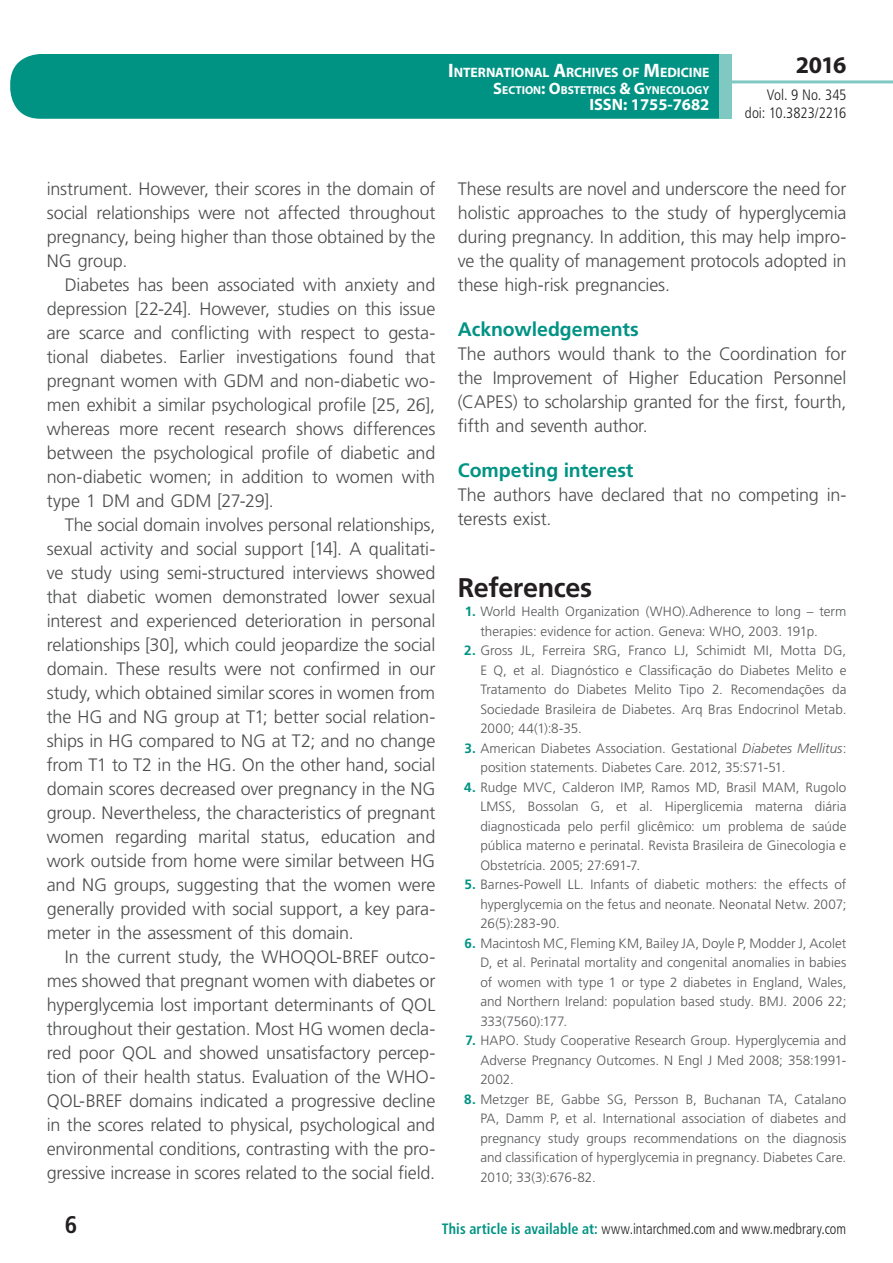
<style>
.page{position:relative;width:893px;height:1263px;background:#fff}
.page>*{position:absolute;margin:0;border:0;box-sizing:border-box;transform-origin:0 0}
.t1{font:700 27px "Frutiger LT Std";letter-spacing:-.015em;color:#231f20}
.t2{font:700 24px "Myriad Pro";color:#231f20}
.t3{font:700 condensed 24px "Frutiger LT Std";color:#231f20}
.t4{font:700 19.5px "Frutiger LT Std";color:#009384}
.t5{font:300 18px/24px "Frutiger LT Std";letter-spacing:-.01em;color:#4b4c4d;text-align:justify}
.t6{font:700 16.5px "Myriad Pro";color:#fff}
.t7{font:300 condensed 15px "Frutiger LT Std";letter-spacing:.005em;color:#231f20;scale:.94 1}
.t8{font:300 condensed 15px/18px "Frutiger LT Std";letter-spacing:.005em;color:#231f20;text-align:right}
.t9{font:700 13.65px "Myriad Pro";letter-spacing:-.005em;color:#fff}
.t10{font:300 13.5px/19.5px "Frutiger LT Std";letter-spacing:.005em;color:#57585a;text-align:justify}
.t11{font:700 11.55px "Myriad Pro";color:#fff}
.s1{font-size:19.5px}
.s2{font-size:16.5px}
.s3{font-weight:700;color:#009384}
.s4{font-style:italic}
</style>
<div class="page">
<div style="left:10px;top:54px;width:775px;height:65px;background:#009384;border-radius:30px"></div>
<div style="left:732px;top:0;width:161px;height:157px;background:#fff"></div>
<hr style="left:730px;top:80px;width:163px;height:3px;background:#80c9c2">
<div style="left:719px;top:54px;width:13px;height:65px;background:#80c9c2"></div>
<p class="t9" style="left:448px;top:64px;width:263px"><span class="s1">I</span>NTERNATIONAL <span class="s1">A</span>RCHIVES OF <span class="s1">M</span>EDICINE</p>
<p class="t11" style="left:493px;top:82px;width:218px"><span class="s2">S</span>ECTION<span class="s2">: O</span>BSTETRICS <span class="s2">&amp; G</span>YNECOLOGY</p>
<p class="t6" style="left:589px;top:94px;width:122px">ISSN: 1755-7682</p>
<h2 class="t2" style="left:796px;top:49px;width:52px">2016</h2>
<p class="t8" style="left:745px;top:86px;width:103px">Vol. 9 No. 345 doi: 10.3823/2216</p>
<p class="t5" style="left:47px;top:177px;width:390px">instrument. However, their scores in the domain of social relationships were not affected throughout pregnancy, being higher than those obtained by the NG group.</p>
<p class="t5" style="left:47px;top:273px;width:390px;text-indent:18px">Diabetes has been associated with anxiety and depression [22-24]. However, studies on this issue are scarce and conflicting with respect to gesta&shy;tional diabetes. Earlier investigations found that pregnant women with GDM and non-diabetic wo&shy;men exhibit a similar psychological profile [25, 26], whereas more recent research shows differences between the psychological profile of diabetic and non-diabetic women; in addition to women with type 1 DM and GDM [27-29].</p>
<p class="t5" style="left:47px;top:513px;width:390px;text-indent:18px">The social domain involves personal relationships, sexual activity and social support [14]. A qualitati&shy;ve study using semi-structured interviews showed that diabetic women demonstrated lower sexual interest and experienced deterioration in personal relationships [30], which could jeopardize the social domain. These results were not confirmed in our study, which obtained similar scores in women from the HG and NG group at T1; better social relation&shy;ships in HG compared to NG at T2; and no change from T1 to T2 in the HG. On the other hand, social domain scores decreased over pregnancy in the NG group. Nevertheless, the characteristics of pregnant women regarding marital status, education and work outside from home were similar between HG and NG groups, suggesting that the women were generally provided with social support, a key para&shy;meter in the assessment of this domain.</p>
<p class="t5" style="left:47px;top:945px;width:390px;text-indent:18px">In the current study, the WHOQOL-BREF outco&shy;mes showed that pregnant women with diabetes or hyperglycemia lost important determinants of QOL throughout their gestation. Most HG women decla&shy;red poor QOL and showed unsatisfactory percep&shy;tion of their health status. Evaluation of the WHO-QOL-BREF domains indicated a progressive decline in the scores related to physical, psychological and environmental conditions, contrasting with the pro&shy;gressive increase in scores related to the social field.</p>
<p class="t5" style="left:458px;top:177px;width:390px">These results are novel and underscore the need for holistic approaches to the study of hyperglycemia during pregnancy. In addition, this may help impro&shy;ve the quality of management protocols adopted in these high-risk pregnancies.</p>
<p class="t4" style="left:458px;top:318px;width:183px">Acknowledgements</p>
<p class="t5" style="left:458px;top:342px;width:390px">The authors would thank to the Coordination for the Improvement of Higher Education Personnel (CAPES) to scholarship granted for the first, fourth, fifth and seventh author.</p>
<p class="t4" style="left:458px;top:459px;width:177px">Competing interest</p>
<p class="t5" style="left:458px;top:483px;width:390px">The authors have declared that no competing in&shy;terests exist.</p>
<h1 class="t1" style="left:458px;top:572px;width:136px">References</h1>
<p class="t10" style="left:480px;top:602px;width:368px;text-indent:-16px"><span class="s3">1.</span> World Health Organization (WHO).Adherence to long – term therapies: evidence for action. Geneva: WHO, 2003. 191p.</p>
<p class="t10" style="left:480px;top:641px;width:368px;text-indent:-16px"><span class="s3">2.</span> Gross JL, Ferreira SRG, Franco LJ, Schimidt MI, Motta DG, E Q, et al. Diagnóstico e Classificação do Diabetes Melito e Tratamento do Diabetes Melito Tipo 2. Recomendações da Sociedade Brasileira de Diabetes. Arq Bras Endocrinol Metab.<br>2000; 44(1):8-35.</p>
<p class="t10" style="left:480px;top:739px;width:368px;text-indent:-16px"><span class="s3">3.</span> American Diabetes Association. Gestational <span class="s4">Diabetes Mellitus</span>: position statements. Diabetes Care. 2012, 35:S71-51.</p>
<p class="t10" style="left:480px;top:778px;width:368px;text-indent:-16px"><span class="s3">4.</span> Rudge MVC, Calderon IMP, Ramos MD, Brasil MAM, Rugolo LMSS, Bossolan G, et al. Hiperglicemia materna diária diagnosticada pelo perfil glicêmico: um problema de saúde pública materno e perinatal. Revista Brasileira de Ginecologia e Obstetrícia. 2005; 27:691-7.</p>
<p class="t10" style="left:480px;top:875px;width:368px;text-indent:-16px"><span class="s3">5.</span> Barnes-Powell LL. Infants of diabetic mothers: the effects of hyperglycemia on the fetus and neonate. Neonatal Netw. 2007; 26(5):283-90.</p>
<p class="t10" style="left:480px;top:934px;width:368px;text-indent:-16px"><span class="s3">6.</span> Macintosh MC, Fleming KM, Bailey JA, Doyle P, Modder J, Acolet D, et al. Perinatal mortality and congenital anomalies in babies of women with type 1 or type 2 diabetes in England, Wales, and Northern Ireland: population based study. BMJ. 2006 22; 333(7560):177.</p>
<p class="t10" style="left:480px;top:1031px;width:368px;text-indent:-15px"><span class="s3">7.</span> HAPO. Study Cooperative Research Group. Hyperglycemia and Adverse Pregnancy Outcomes. N Engl J Med 2008; 358:1991- 2002.</p>
<p class="t10" style="left:480px;top:1089px;width:368px;text-indent:-16px"><span class="s3">8.</span> Metzger BE, Gabbe SG, Persson B, Buchanan TA, Catalano PA, Damm P, et al. International association of diabetes and pregnancy study groups recommendations on the diagnosis and classification of hyperglycemia in pregnancy. Diabetes Care.<br>2010; 33(3):676-82.</p>
<h2 class="t3" style="left:65px;top:1210px;width:14px">6</h2>
<p class="t7" style="left:442px;top:1220px;width:432px"><span class="s3">This article is available at:</span> www.intarchmed.com and www.medbrary.com</p>
</div>
